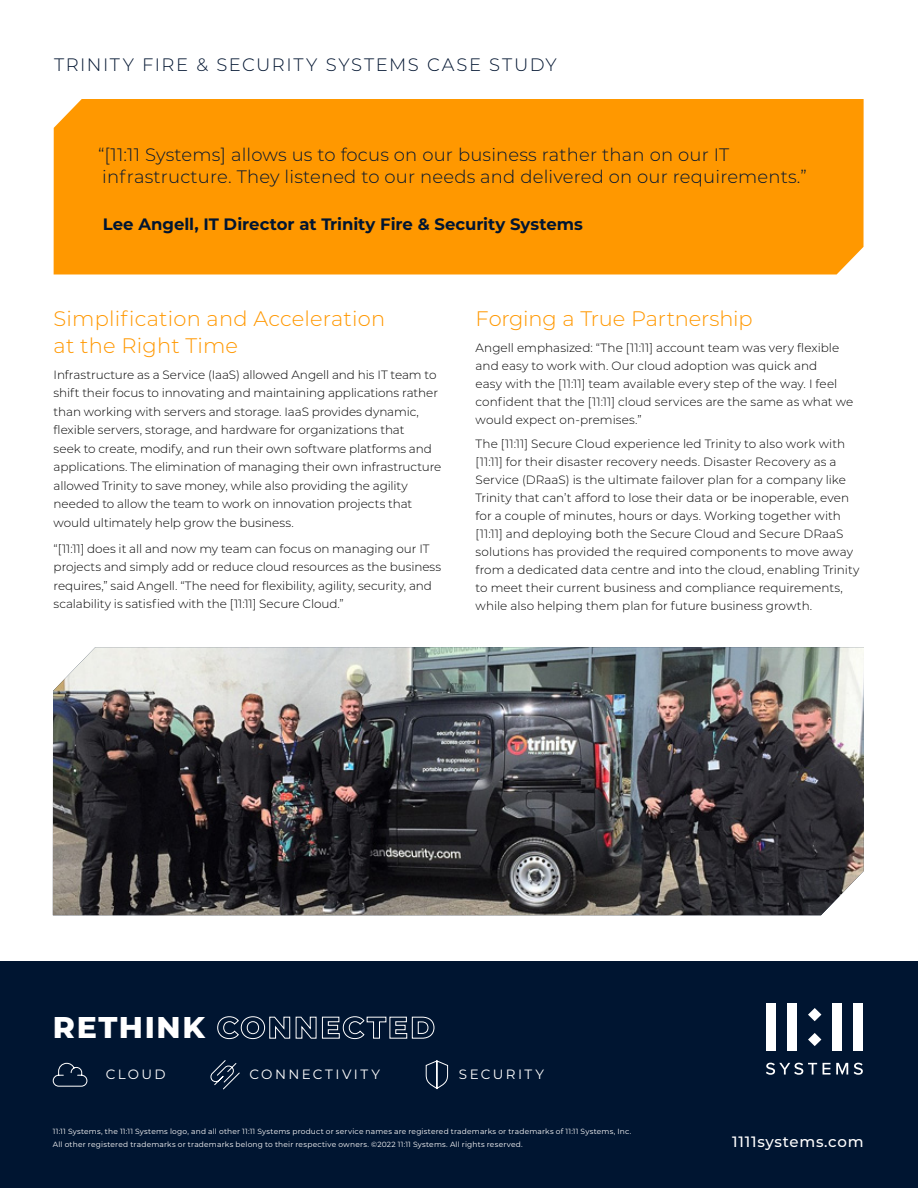
<style>
.page{position:relative;width:918px;height:1188px;background:#fff}
.page>*{position:absolute;margin:0;border:0;box-sizing:border-box;transform-origin:0 0}
.t1{font:800 30px "Montserrat";letter-spacing:.06em;color:#fff}
.t2{font:300 21px/27px "Montserrat";letter-spacing:.01em;color:#ff9800}
.t3{font:300 21px "Montserrat";letter-spacing:-.01em;color:#ff9800}
.t4{font:300 18px/22.5px "Montserrat";letter-spacing:.01em;color:#001531}
.t5{font:300 18px "Montserrat";letter-spacing:.085em;color:#001430}
.t6{font:700 16.5px "Montserrat";color:#001531}
.t7{font:500 15px "Montserrat";letter-spacing:.05em;color:#fff}
.t8{font:13.5px "Montserrat";letter-spacing:.18em;color:#fff}
.t9{font:300 12px/18px "Montserrat";letter-spacing:-.005em;color:#000}
.t10{font:7.5px/13.5px "Montserrat";letter-spacing:.025em;color:#fff}
</style>
<div class="page">
<div style="left:54px;top:99px;width:810px;height:175px;background:#ff9800"></div>
<div style="left:0;top:962px;width:918px;height:226px;background:#001531"></div>
<svg style="left:766px;top:1063px;width:51px;height:12px"></svg>
<svg style="left:823px;top:1063px;width:25px;height:12px"></svg>
<svg style="left:854px;top:1063px;width:9px;height:12px"></svg>
<div style="left:766px;top:1003px;width:10px;height:48px;background:#fff"></div>
<div style="left:787px;top:1003px;width:10px;height:48px;background:#fff"></div>
<svg style="left:808px;top:1008px;width:13px;height:38px"></svg>
<div style="left:832px;top:1003px;width:10px;height:48px;background:#fff"></div>
<div style="left:853px;top:1003px;width:10px;height:48px;background:#fff"></div>
<svg style="left:52px;top:1063px;width:36px;height:24px"></svg>
<svg style="left:210px;top:1060px;width:30px;height:30px"></svg>
<svg style="left:425px;top:1060px;width:23px;height:30px"></svg>
<img style="left:53px;top:647px;width:811px;height:268px">
<h3 class="t5" style="left:54px;top:52px;width:504px">TRINITY FIRE &amp; SECURITY SYSTEMS CASE STUDY</h3>
<h3 class="t4" style="left:98px;top:143px;width:710px">“[11:11 Systems] allows us to focus on our business rather than on our IT infrastructure. They listened to our needs and delivered on our requirements.”</h3>
<h3 class="t6" style="left:103px;top:212px;width:482px">Lee Angell, IT Director at Trinity Fire &amp; Security Systems</h3>
<h2 class="t2" style="left:54px;top:304px;width:333px">Simplification and Acceleration at the Right Time</h2>
<p class="t9" style="left:54px;top:365px;width:389px;line-height:18.5px">Infrastructure as a Service (IaaS) allowed Angell and his IT team to shift their focus to innovating and maintaining applications rather than working with servers and storage. IaaS provides dynamic, flexible servers, storage, and hardware for organizations that<br>seek to create, modify, and run their own software platforms and applications. The elimination of managing their own infrastructure allowed Trinity to save money, while also providing the agility needed to allow the team to work on innovation projects that would ultimately help grow the business.</p>
<p class="t9" style="left:54px;top:539px;width:389px;line-height:18.5px">“[11:11] does it all and now my team can focus on managing our IT projects and simply add or reduce cloud resources as the business requires,” said Angell. “The need for flexibility, agility, security, and scalability is satisfied with the [11:11] Secure Cloud.”</p>
<h2 class="t3" style="left:476px;top:304px;width:278px">Forging a True Partnership</h2>
<p class="t9" style="left:476px;top:338px;width:379px">Angell emphasized: “The [11:11] account team was very flexible and easy to work with. Our cloud adoption was quick and<br>easy with the [11:11] team available every step of the way. I feel confident that the [11:11] cloud services are the same as what we would expect on-premises.”</p>
<p class="t9" style="left:476px;top:435px;width:385px">The [11:11] Secure Cloud experience led Trinity to also work with [11:11] for their disaster recovery needs. Disaster Recovery as a Service (DRaaS) is the ultimate failover plan for a company like Trinity that can’t afford to lose their data or be inoperable, even for a couple of minutes, hours or days. Working together with [11:11] and deploying both the Secure Cloud and Secure DRaaS solutions has provided the required components to move away from a dedicated data centre and into the cloud, enabling Trinity to meet their current business and compliance requirements, while also helping them plan for future business growth.</p>
<h1 class="t1" style="left:53px;top:1006px;width:384px">RETHINK CONNECTED</h1>
<p class="t8" style="left:106px;top:1065px;width:61px">CLOUD</p>
<p class="t8" style="left:249px;top:1065px;width:132px">CONNECTIVITY</p>
<p class="t8" style="left:459px;top:1065px;width:87px">SECURITY</p>
<p class="t10" style="left:53px;top:1124px;width:580px">11:11 Systems, the 11:11 Systems logo, and all other 11:11 Systems product or service names are registered trademarks or trademarks of 11:11 Systems, Inc.<br>All other registered trademarks or trademarks belong to their respective owners. ©2022 11:11 Systems. All rights reserved.</p>
<p class="t7" style="left:732px;top:1131px;width:133px">1111systems.com</p>
</div>
